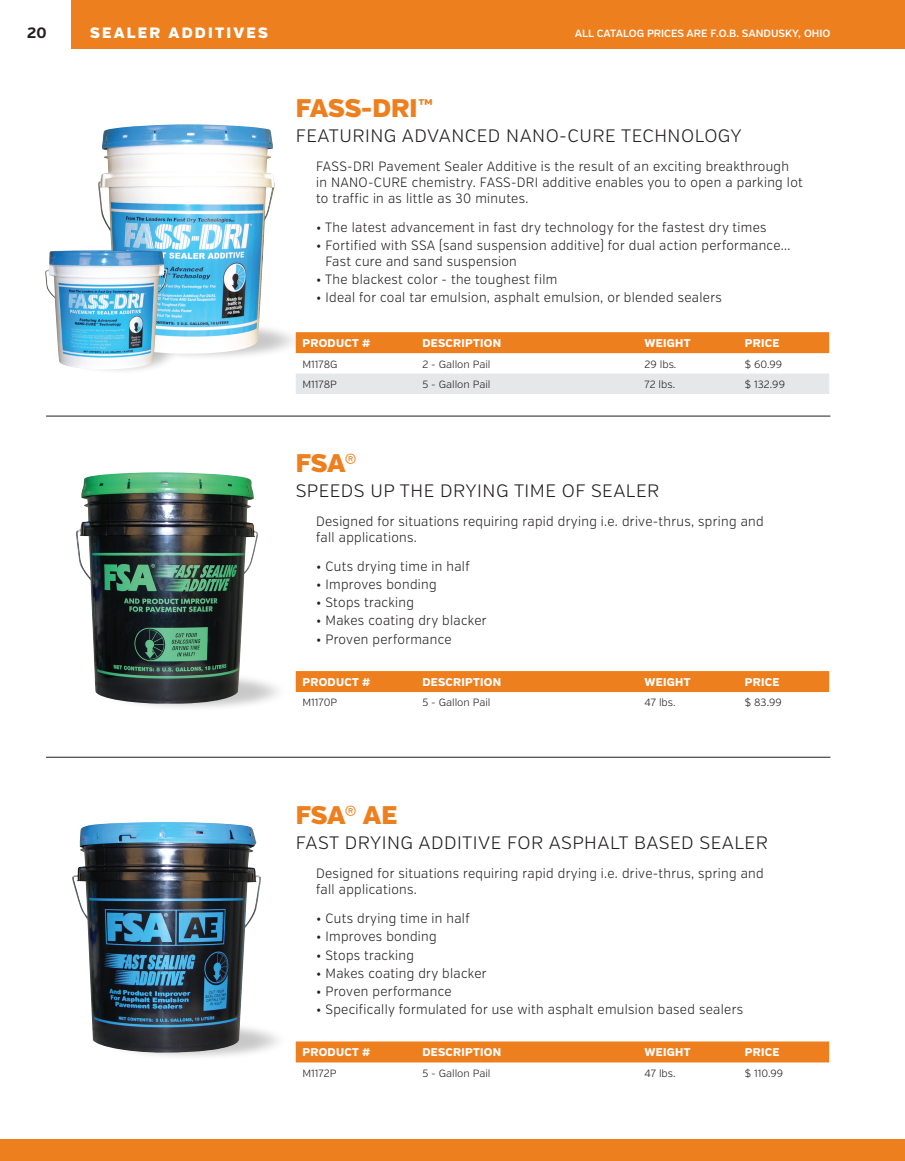
<style>
.page{position:relative;width:905px;height:1161px;background:#fff}
.page>*{position:absolute;margin:0;border:0;box-sizing:border-box;transform-origin:0 0}
.t1{font:900 25.5px "Verb";letter-spacing:-.005em;color:#ee7f1f}
.t2{font:300 18px "Verb";letter-spacing:.025em;color:#231f20}
.t3{font:900 15px "Verb";letter-spacing:.15em;color:#fff}
.t4{font:700 15px "Verb";color:#231f20}
.t5{font:300 13.5px/15.8px "Verb";letter-spacing:.025em;color:#231f20;scale:.93 1}
.t6{font:800 11.25px "Verb";letter-spacing:.025em;color:#fff}
.t7{font:300 10.5px "Verb";color:#231f20}
.Equipment_Features_C{font:600 10.5px "Verb";color:#fff}
</style>
<div class="page">
<div style="left:0;top:1139px;width:904px;height:22px;background:#ee7f1f"></div>
<div style="left:71px;top:0;width:833px;height:49px;background:#ee7f1f"></div>
<img style="left:72px;top:822px;width:189px;height:224px">
<img style="left:98px;top:124px;width:177px;height:230px">
<img style="left:45px;top:250px;width:123px;height:119px">
<img style="left:76px;top:472px;width:182px;height:225px">
<hr style="left:46px;top:757px;width:784px;height:1px;background:#231f20">
<hr style="left:46px;top:416px;width:784px;height:1px;background:#231f20">
<img style="left:104px;top:1020px;width:174px;height:37px">
<img style="left:104px;top:671px;width:174px;height:37px">
<div style="left:296px;top:332px;width:533px;height:21px;background:#ee7f1f"></div>
<div style="left:296px;top:374px;width:533px;height:20px;background:#e6e7e9"></div>
<div style="left:296px;top:671px;width:533px;height:21px;background:#ee7f1f"></div>
<div style="left:296px;top:1041px;width:533px;height:21px;background:#ee7f1f"></div>
<p class="t4" style="left:27px;top:24px;width:21px">20</p>
<p class="t3" style="left:90px;top:23px;width:179px">SEALER ADDITIVES</p>
<p class="Equipment_Features_C" style="left:575px;top:27px;width:257px">ALL CATALOG PRICES ARE F.O.B. SANDUSKY, OHIO</p>
<p class="t1" style="left:296px;top:93px;width:139px">FASS-DRI™</p>
<p class="t2" style="left:296px;top:125px;width:447px">FEATURING ADVANCED NANO-CURE TECHNOLOGY</p>
<p class="t5" style="left:316px;top:159px;width:525px">FASS-DRI Pavement Sealer Additive is the result of an exciting breakthrough in NANO-CURE chemistry. FASS-DRI additive enables you to open a parking lot to traffic in as little as 30 minutes.</p>
<p class="t5" style="left:316px;top:219px;width:486px">• The latest advancement in fast dry technology for the fastest dry times</p>
<p class="t5" style="left:325px;top:238px;width:501px;text-indent:-9px">• Fortified with SSA (sand suspension additive) for dual action performance...<br>Fast cure and sand suspension</p>
<p class="t5" style="left:316px;top:272px;width:261px">• The blackest color - the toughest film</p>
<p class="t5" style="left:316px;top:290px;width:438px">• Ideal for coal tar emulsion, asphalt emulsion, or blended sealers</p>
<p class="t6" style="left:302px;top:336px;width:69px">PRODUCT #</p>
<p class="t6" style="left:422px;top:336px;width:80px">DESCRIPTION</p>
<p class="t6" style="left:644px;top:336px;width:47px">WEIGHT</p>
<p class="t6" style="left:745px;top:336px;width:36px">PRICE</p>
<p class="t7" style="left:302px;top:358px;width:37px">M1178G</p>
<p class="t7" style="left:422px;top:358px;width:70px">2 - Gallon Pail</p>
<p class="t7" style="left:644px;top:358px;width:33px">29 lbs.</p>
<p class="t7" style="left:745px;top:358px;width:39px">$ 60.99</p>
<p class="t7" style="left:302px;top:378px;width:36px">M1178P</p>
<p class="t7" style="left:422px;top:378px;width:69px">5 - Gallon Pail</p>
<p class="t7" style="left:644px;top:378px;width:32px">72 lbs.</p>
<p class="t7" style="left:745px;top:378px;width:42px">$ 132.99</p>
<p class="t1" style="left:296px;top:447px;width:62px">FSA®</p>
<p class="t2" style="left:296px;top:480px;width:365px">SPEEDS UP THE DRYING TIME OF SEALER</p>
<p class="t5" style="left:316px;top:514px;width:483px">Designed for situations requiring rapid drying i.e. drive-thrus, spring and fall applications.</p>
<p class="t5" style="left:316px;top:559px;width:167px">• Cuts drying time in half</p>
<p class="t5" style="left:316px;top:577px;width:131px">• Improves bonding</p>
<p class="t5" style="left:316px;top:595px;width:107px">• Stops tracking</p>
<p class="t5" style="left:316px;top:613px;width:185px">• Makes coating dry blacker</p>
<p class="t5" style="left:316px;top:631px;width:147px">• Proven performance</p>
<p class="t6" style="left:302px;top:675px;width:69px">PRODUCT #</p>
<p class="t6" style="left:422px;top:675px;width:80px">DESCRIPTION</p>
<p class="t6" style="left:644px;top:675px;width:47px">WEIGHT</p>
<p class="t6" style="left:745px;top:675px;width:36px">PRICE</p>
<p class="t7" style="left:302px;top:697px;width:36px">M1170P</p>
<p class="t7" style="left:422px;top:697px;width:69px">5 - Gallon Pail</p>
<p class="t7" style="left:644px;top:697px;width:33px">47 lbs.</p>
<p class="t7" style="left:745px;top:697px;width:38px">$ 83.99</p>
<p class="t1" style="left:296px;top:800px;width:103px">FSA® AE</p>
<p class="t2" style="left:296px;top:832px;width:473px">FAST DRYING ADDITIVE FOR ASPHALT BASED SEALER</p>
<p class="t5" style="left:316px;top:866px;width:483px">Designed for situations requiring rapid drying i.e. drive-thrus, spring and fall applications.</p>
<p class="t5" style="left:316px;top:911px;width:167px">• Cuts drying time in half</p>
<p class="t5" style="left:316px;top:929px;width:131px">• Improves bonding</p>
<p class="t5" style="left:316px;top:947px;width:107px">• Stops tracking</p>
<p class="t5" style="left:316px;top:965px;width:185px">• Makes coating dry blacker</p>
<p class="t5" style="left:316px;top:984px;width:147px">• Proven performance</p>
<p class="t5" style="left:316px;top:1002px;width:461px">• Specifically formulated for use with asphalt emulsion based sealers</p>
<p class="t6" style="left:302px;top:1046px;width:69px">PRODUCT #</p>
<p class="t6" style="left:422px;top:1046px;width:80px">DESCRIPTION</p>
<p class="t6" style="left:644px;top:1046px;width:47px">WEIGHT</p>
<p class="t6" style="left:745px;top:1046px;width:36px">PRICE</p>
<p class="t7" style="left:302px;top:1067px;width:35px">M1172P</p>
<p class="t7" style="left:422px;top:1067px;width:69px">5 - Gallon Pail</p>
<p class="t7" style="left:644px;top:1067px;width:33px">47 lbs.</p>
<p class="t7" style="left:745px;top:1067px;width:40px">$ 110.99</p>
</div>
